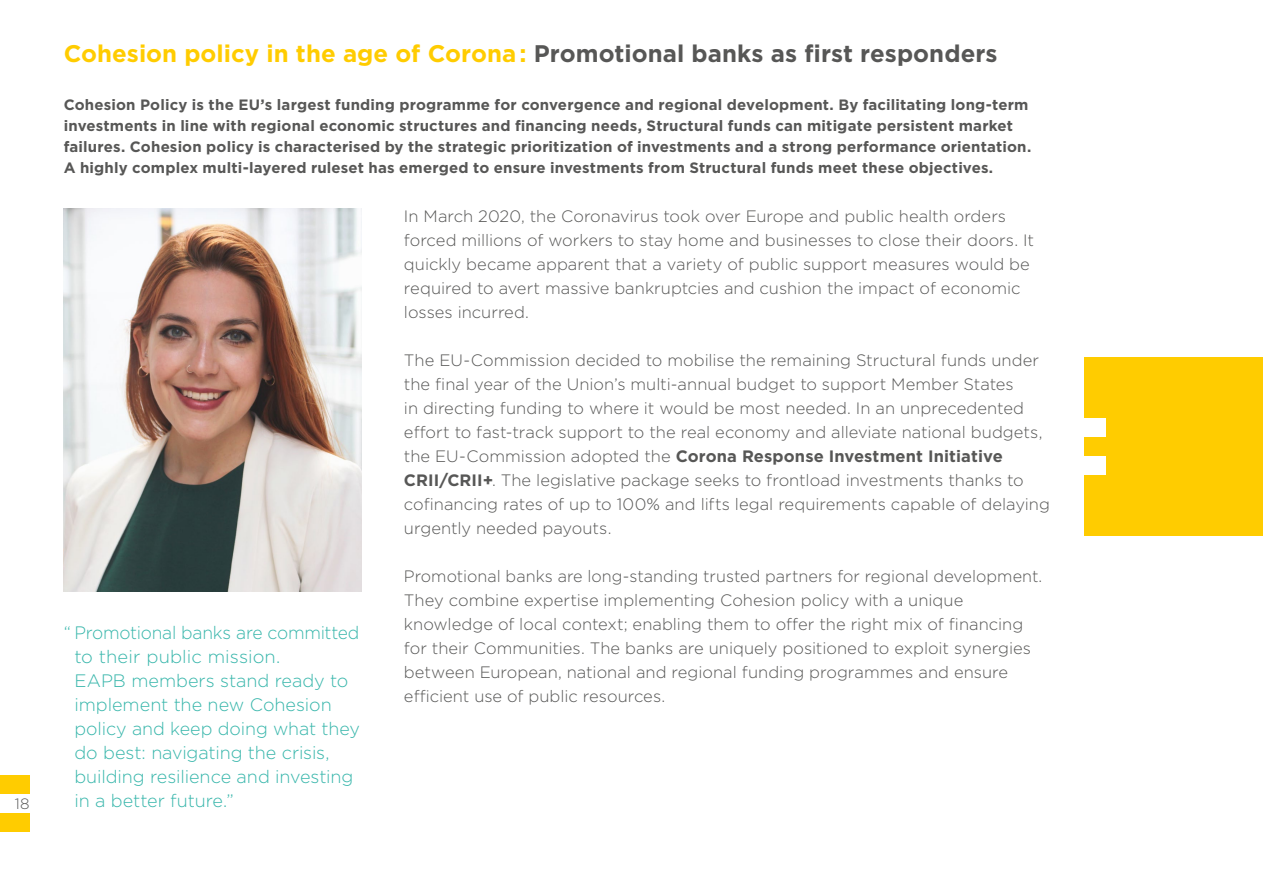
<style>
.page{position:relative;width:1263px;height:893px;background:#fff}
.page>*{position:absolute;margin:0;border:0;box-sizing:border-box;transform-origin:0 0}
.t1{font:700 24px "Gotham";letter-spacing:.005em;color:#575756}
.t2{font:300 18px/24px "Gotham";letter-spacing:-.005em;color:#38b6ab}
.t3{font:300 16.5px/24px "Gotham";color:#575756}
.t4{font:700 15px/21px "Gotham";letter-spacing:.01em;color:#575756}
.t5{font:300 15px "Gotham";color:#575756}
.s1{color:#fc0}
.s2{font-weight:700}
</style>
<div class="page">
<div style="left:0;top:813px;width:30px;height:19px;background:#fc0"></div>
<div style="left:0;top:775px;width:30px;height:19px;background:#fc0"></div>
<div style="left:1084px;top:357px;width:179px;height:179px;background:#fc0"></div>
<div style="left:1067px;top:456px;width:38px;height:19px;background:#fff"></div>
<div style="left:1067px;top:418px;width:38px;height:19px;background:#fff"></div>
<img style="left:64px;top:208px;width:297px;height:383px">
<p class="t5" style="left:15px;top:794px;width:16px">18</p>
<h1 class="t1" style="left:64px;top:37px;width:935px"><span class="s1">Cohesion policy in the age of Corona :</span> Promotional banks as first responders</h1>
<p class="t4" style="left:64px;top:94px;width:969px">Cohesion Policy is the EU’s largest funding programme for convergence and regional development. By facilitating long-term investments in line with regional economic structures and financing needs, Structural funds can mitigate persistent market failures. Cohesion policy is characterised by the strategic prioritization of investments and a strong performance orientation.<br>A highly complex multi-layered ruleset has emerged to ensure investments from Structural funds meet these objectives.</p>
<p class="t3" style="left:404px;top:203px;width:632px">In March 2020, the Coronavirus took over Europe and public health orders forced millions of workers to stay home and businesses to close their doors. It quickly became apparent that a variety of public support measures would be required to avert massive bankruptcies and cushion the impact of economic losses incurred.</p>
<p class="t3" style="left:404px;top:347px;width:647px">The EU-Commission decided to mobilise the remaining Structural funds under the final year of the Union’s multi-annual budget to support Member States<br>in directing funding to where it would be most needed. In an unprecedented effort to fast-track support to the real economy and alleviate national budgets, the EU-Commission adopted the <span class="s2">Corona Response Investment Initiative CRII/CRII+</span>. The legislative package seeks to frontload investments thanks to cofinancing rates of up to 100% and lifts legal requirements capable of delaying urgently needed payouts.</p>
<p class="t3" style="left:404px;top:563px;width:640px">Promotional banks are long-standing trusted partners for regional development.<br>They combine expertise implementing Cohesion policy with a unique knowledge of local context; enabling them to offer the right mix of financing for their Communities. The banks are uniquely positioned to exploit synergies between European, national and regional funding programmes and ensure efficient use of public resources.</p>
<p class="t2" style="left:74px;top:620px;width:287px;text-indent:-11px">“ Promotional banks are committed to their public mission.<br>EAPB members stand ready to implement the new Cohesion policy and keep doing what they do best: navigating the crisis, building resilience and investing in a better future.”</p>
</div>
